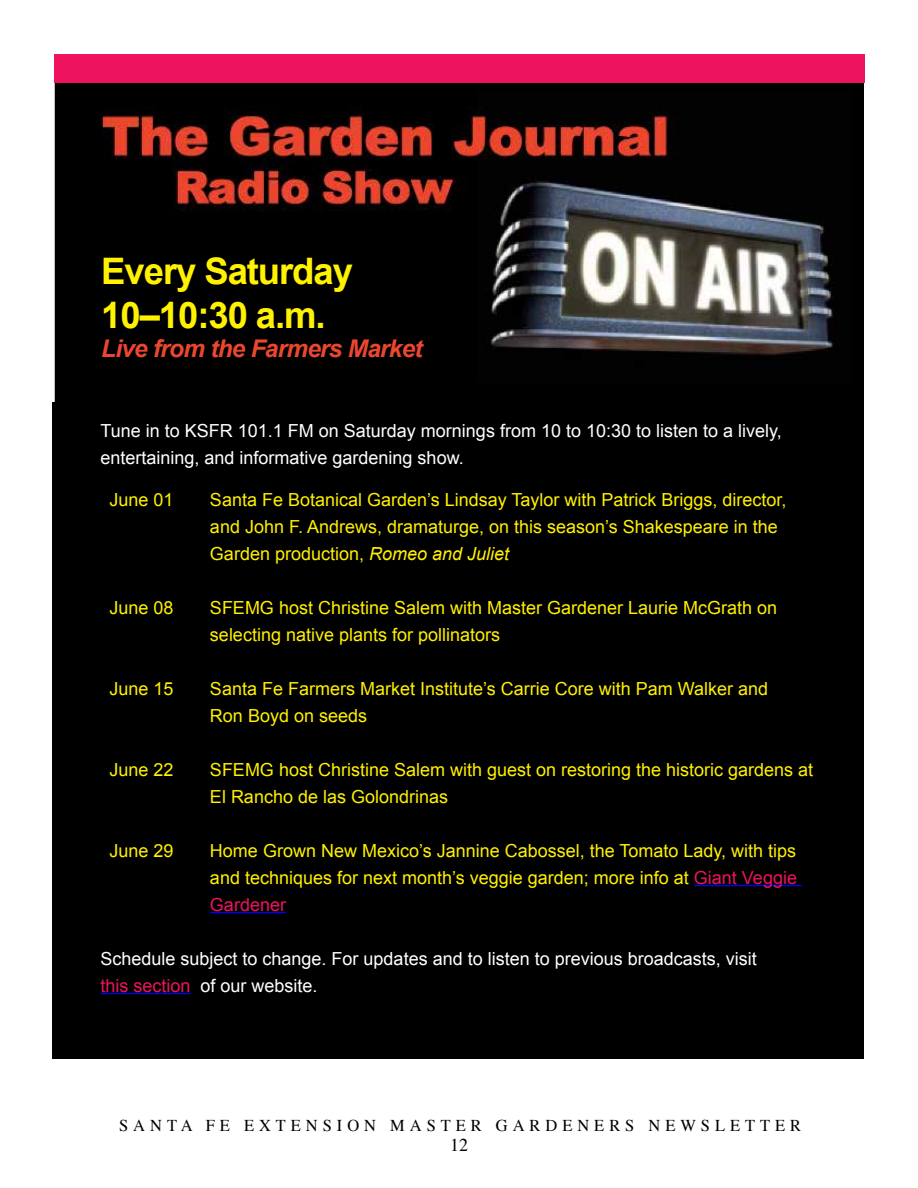
<style>
.page{position:relative;width:918px;height:1188px;background:#fff}
.page>*{position:absolute;margin:0;border:0;box-sizing:border-box;transform-origin:0 0}
.t1{font:700 36.6px/43.8px "Arial";letter-spacing:-.03em;color:#fff200}
.t2{font:italic 700 24.3px "Arial";letter-spacing:-.03em;color:#eb472e}
.t3{font:18px/27px "Arial";color:#fff200}
.t4{font:18px/27px "Arial";color:#fff}
.t5{font:18px "Times";color:#000}
.t6{font:16.5px "Times";letter-spacing:.3em;color:#000}
.s1{font-style:italic}
.s2{color:#ed135e}
</style>
<div class="page">
<div style="left:56px;top:83px;width:807px;height:323px;background:#000"></div>
<div style="left:53px;top:402px;width:811px;height:656px;background:#000"></div>
<img style="left:102px;top:106px;width:732px;height:250px">
<hr style="left:694px;top:885px;width:108px;height:1px;background:#00f">
<hr style="left:210px;top:912px;width:76px;height:1px;background:#00f">
<hr style="left:100px;top:993px;width:91px;height:1px;background:#00f">
<div style="left:89px;top:240px;width:351px;height:135px;background:#000"></div>
<div style="left:101px;top:257px;width:369px;height:128px;background:#000"></div>
<div style="left:54px;top:54px;width:811px;height:28px;background:#ed135e"></div>
<h1 class="t1" style="left:101px;top:250px;width:253px">Every Saturday<br>10–10:30 a.m.</h1>
<h2 class="t2" style="left:101px;top:332px;width:323px">Live from the Farmers Market</h2>
<p class="t4" style="left:100px;top:417px;width:683px">Tune in to KSFR 101.1 FM on Saturday mornings from 10 to 10:30 to listen to a lively, entertaining, and informative gardening show.</p>
<p class="t3" style="left:110px;top:486px;width:66px">June 01</p>
<p class="t3" style="left:210px;top:486px;width:578px">Santa Fe Botanical Garden’s Lindsay Taylor with Patrick Briggs, director, and John F. Andrews, dramaturge, on this season’s Shakespeare in the<br>Garden production, <span class="s1">Romeo and Juliet</span></p>
<p class="t3" style="left:110px;top:594px;width:66px">June 08</p>
<p class="t3" style="left:210px;top:594px;width:569px">SFEMG host Christine Salem with Master Gardener Laurie McGrath on selecting native plants for pollinators</p>
<p class="t3" style="left:110px;top:675px;width:66px">June 15</p>
<p class="t3" style="left:210px;top:675px;width:560px">Santa Fe Farmers Market Institute’s Carrie Core with Pam Walker and<br>Ron Boyd on seeds</p>
<p class="t3" style="left:110px;top:756px;width:66px">June 22</p>
<p class="t3" style="left:210px;top:756px;width:605px">SFEMG host Christine Salem with guest on restoring the historic gardens at<br>El Rancho de las Golondrinas</p>
<p class="t3" style="left:110px;top:837px;width:66px">June 29</p>
<p class="t3" style="left:210px;top:837px;width:589px;text-align:justify">Home Grown New Mexico’s Jannine Cabossel, the Tomato Lady, with tips and techniques for next month’s veggie garden; more info at <span class="s2">Giant Veggie Gardener</span></p>
<p class="t4" style="left:101px;top:945px;width:658px">Schedule subject to change. For updates and to listen to previous broadcasts, visit <span class="s2">this section</span> of our website.</p>
<p class="t6" style="left:119px;top:1110px;width:684px">SANTA FE EXTENSION MASTER GARDENERS NEWSLETTER</p>
<p class="t5" style="left:450px;top:1128px;width:19px">12</p>
</div>
